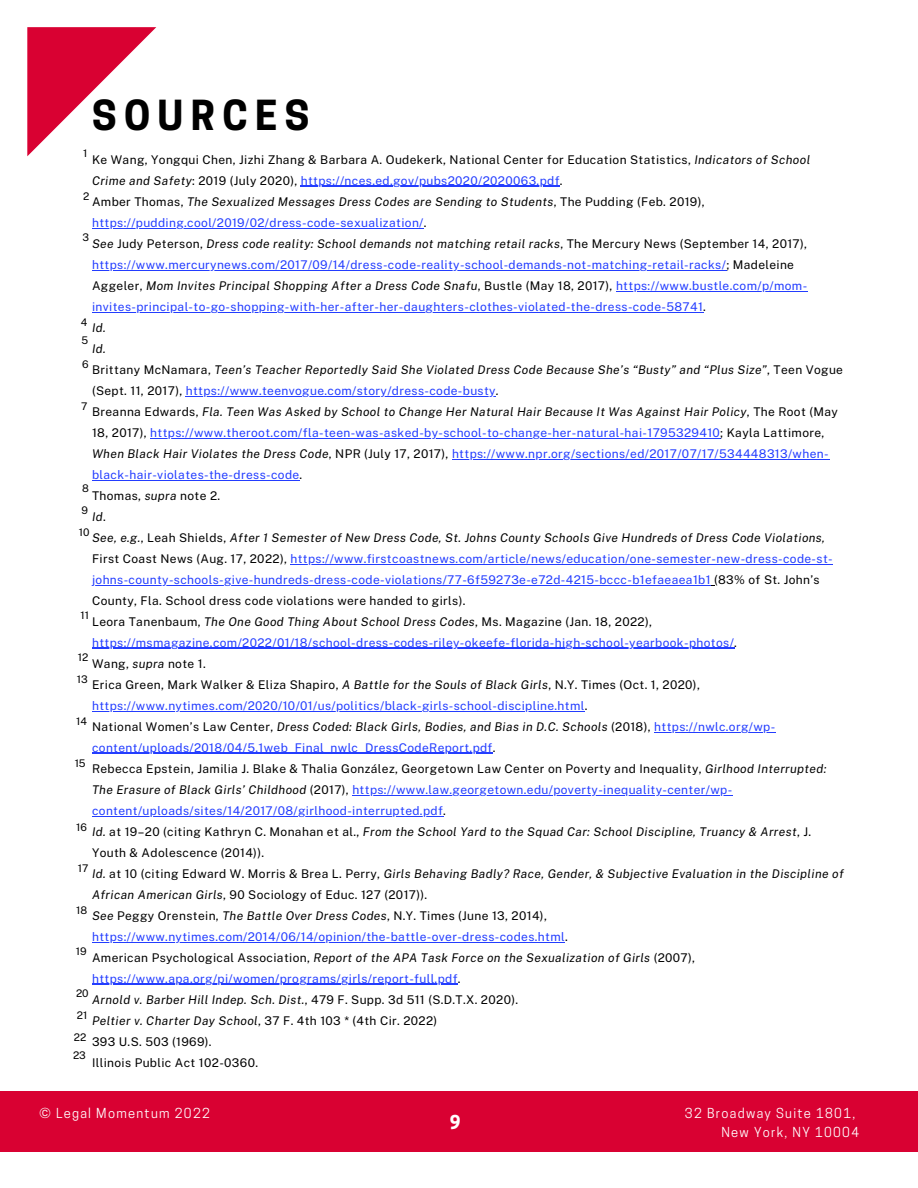
<style>
.page{position:relative;width:918px;height:1188px;background:#fff}
.page>*{position:absolute;margin:0;border:0;box-sizing:border-box;transform-origin:0 0}
.t1{font:700 38.85px "Cooper Hewitt";letter-spacing:.19em;color:#000}
.t2{font:700 18px "Cooper Hewitt";color:#fff}
.t3{font:12.9px/19.5px "Cooper Hewitt";letter-spacing:.1em;color:#fff}
.t4{font:12px/21px "Public Sans";letter-spacing:.03em;color:#233dff}
.t5{font:10.5px/22px "Public Sans";color:#000}
.s1{color:#000}
.s2{font-style:italic;color:#000}
</style>
<div class="page">
<hr style="left:301px;top:186px;width:259px;height:1px;background:#233dff">
<hr style="left:92px;top:228px;width:332px;height:1px;background:#233dff">
<hr style="left:92px;top:270px;width:634px;height:1px;background:#233dff">
<hr style="left:616px;top:291px;width:192px;height:1px;background:#233dff">
<hr style="left:92px;top:312px;width:611px;height:1px;background:#233dff">
<hr style="left:186px;top:396px;width:310px;height:1px;background:#233dff">
<hr style="left:150px;top:438px;width:570px;height:1px;background:#233dff">
<hr style="left:452px;top:459px;width:377px;height:1px;background:#233dff">
<hr style="left:92px;top:480px;width:208px;height:1px;background:#233dff">
<hr style="left:290px;top:564px;width:543px;height:1px;background:#233dff">
<hr style="left:92px;top:585px;width:619px;height:1px;background:#233dff">
<hr style="left:92px;top:648px;width:642px;height:1px;background:#233dff">
<hr style="left:92px;top:711px;width:493px;height:1px;background:#233dff">
<hr style="left:654px;top:732px;width:122px;height:1px;background:#233dff">
<hr style="left:92px;top:753px;width:401px;height:1px;background:#233dff">
<hr style="left:352px;top:795px;width:381px;height:1px;background:#233dff">
<hr style="left:92px;top:816px;width:351px;height:1px;background:#233dff">
<hr style="left:92px;top:942px;width:473px;height:1px;background:#233dff">
<hr style="left:92px;top:984px;width:366px;height:1px;background:#233dff">
<svg style="left:27px;top:27px;width:129px;height:129px"></svg>
<div style="left:0;top:1091px;width:918px;height:61px;background:#d90132"></div>
<h1 class="t1" style="left:92px;top:101px;width:219px">SOURCES</h1>
<p class="t4" style="left:92px;top:149px;width:753px"><span class="s1">Ke Wang, Yongqui Chen, Jizhi Zhang &amp; Barbara A. Oudekerk, National Center for Education Statistics,</span> <span class="s2">Indicators of School Crime and Safety</span><span class="s1">: 2019 (July 2020),</span> https://nces.ed.gov/pubs2020/2020063.pdf<span class="s1">.<br>Amber Thomas,</span> <span class="s2">The Sexualized Messages Dress Codes are Sending to Students</span><span class="s1">, The Pudding (Feb. 2019), </span>https://pudding.cool/2019/02/dress-code-sexualization/<span class="s1">.<br></span><span class="s2">See</span> <span class="s1">Judy Peterson,</span> <span class="s2">Dress code reality: School demands not matching retail racks</span><span class="s1">, The Mercury News (September 14, 2017), </span>https://www.mercurynews.com/2017/09/14/dress-code-reality-school-demands-not-matching-retail-racks/<span class="s1">; Madeleine Aggeler,</span> <span class="s2">Mom Invites Principal Shopping After a Dress Code Snafu</span><span class="s1">, Bustle (May 18, 2017),</span> https://www.bustle.com/p/mom&shy;invites-principal-to-go-shopping-with-her-after-her-daughters-clothes-violated-the-dress-code-58741<span class="s1">.<br></span><span class="s2">Id.<br>Id.<br></span><span class="s1">Brittany McNamara,</span> <span class="s2">Teen’s Teacher Reportedly Said She Violated Dress Code Because She’s “Busty” and “Plus Size”</span><span class="s1">, Teen Vogue (Sept. 11, 2017),</span> https://www.teenvogue.com/story/dress-code-busty<span class="s2">.<br></span><span class="s1">Breanna Edwards,</span> <span class="s2">Fla. Teen Was Asked by School to Change Her Natural Hair Because It Was Against Hair Policy</span><span class="s1">, The Root (May 18, 2017),</span> https://www.theroot.com/fla-teen-was-asked-by-school-to-change-her-natural-hai-1795329410<span class="s1">; Kayla Lattimore, </span><span class="s2">When Black Hair Violates the Dress Code</span><span class="s1">, NPR (July 17, 2017),</span> https://www.npr.org/sections/ed/2017/07/17/534448313/when&shy;black-hair-violates-the-dress-code<span class="s1">.<br>Thomas,</span> <span class="s2">supra</span> <span class="s1">note 2.<br></span><span class="s2">Id</span><span class="s1">.<br></span><span class="s2">See, e.g.</span><span class="s1">, Leah Shields,</span> <span class="s2">After 1 Semester of New Dress Code, St. Johns County Schools Give Hundreds of Dress Code Violations, </span><span class="s1">First Coast News (Aug. 17, 2022),</span> https://www.firstcoastnews.com/article/news/education/one-semester-new-dress-code-st&shy;johns-county-schools-give-hundreds-dress-code-violations/77-6f59273e-e72d-4215-bccc-b1efaeaea1b1 <span class="s1">(83% of St. John’s County, Fla. School dress code violations were handed to girls).<br>Leora Tanenbaum,</span> <span class="s2">The One Good Thing About School Dress Codes</span><span class="s1">, Ms. Magazine (Jan. 18, 2022), </span>https://msmagazine.com/2022/01/18/school-dress-codes-riley-okeefe-florida-high-school-yearbook-photos/<span class="s1">.<br>Wang,</span> <span class="s2">supra</span> <span class="s1">note 1.<br>Erica Green, Mark Walker &amp; Eliza Shapiro,</span> <span class="s2">A Battle for the Souls of Black Girls</span><span class="s1">, N.Y. Times (Oct. 1, 2020), </span>https://www.nytimes.com/2020/10/01/us/politics/black-girls-school-discipline.html<span class="s1">.<br>National Women’s Law Center,</span> <span class="s2">Dress Coded: Black Girls, Bodies, and Bias in D.C. Schools</span> <span class="s1">(2018),</span> https://nwlc.org/wp&shy;content/uploads/2018/04/5.1web_Final_nwlc_DressCodeReport.pdf<span class="s1">.<br>Rebecca Epstein, Jamilia J. Blake &amp; Thalia González, Georgetown Law Center on Poverty and Inequality,</span> <span class="s2">Girlhood Interrupted:<br>The Erasure of Black Girls’ Childhood</span> <span class="s1">(2017),</span> https://www.law.georgetown.edu/poverty-inequality-center/wp&shy;content/uploads/sites/14/2017/08/girlhood-interrupted.pdf<span class="s1">.<br></span><span class="s2">Id.</span> <span class="s1">at 19–20 (citing Kathryn C. Monahan et al.,</span> <span class="s2">From the School Yard to the Squad Car: School Discipline, Truancy &amp; Arrest</span><span class="s1">, J.<br>Youth &amp; Adolescence (2014)).<br></span><span class="s2">Id.</span> <span class="s1">at 10 (citing Edward W. Morris &amp; Brea L. Perry,</span> <span class="s2">Girls Behaving Badly? Race, Gender, &amp; Subjective Evaluation in the Discipline of African American Girls</span><span class="s1">, 90 Sociology of Educ. 127 (2017)).<br></span><span class="s2">See</span> <span class="s1">Peggy Orenstein,</span> <span class="s2">The Battle Over Dress Codes</span><span class="s1">, N.Y. Times (June 13, 2014), </span>https://www.nytimes.com/2014/06/14/opinion/the-battle-over-dress-codes.html<span class="s1">.<br>American Psychological Association,</span> <span class="s2">Report of the APA Task Force on the Sexualization of Girls</span> <span class="s1">(2007), </span>https://www.apa.org/pi/women/programs/girls/report-full.pdf<span class="s1">.<br></span><span class="s2">Arnold v. Barber Hill Indep. Sch. Dist.</span><span class="s1">, 479 F. Supp. 3d 511 (S.D.T.X. 2020).<br></span><span class="s2">Peltier v. Charter Day School</span><span class="s1">, 37 F. 4th 103 * (4th Cir. 2022)<br>393 U.S. 503 (1969).<br>Illinois Public Act 102-0360.</span></p>
<p class="t5" style="left:83px;top:142px;width:6px">1</p>
<p class="t5" style="left:83px;top:185px;width:8px">2</p>
<p class="t5" style="left:82px;top:226px;width:8px">3</p>
<p class="t5" style="left:81px;top:314px;width:9px;line-height:17.7px">4<br>5</p>
<p class="t5" style="left:82px;top:354px;width:8px">6</p>
<p class="t5" style="left:81px;top:395px;width:8px">7</p>
<p class="t5" style="left:82px;top:478px;width:8px">8</p>
<p class="t5" style="left:82px;top:499px;width:8px">9</p>
<p class="t5" style="left:79px;top:522px;width:12px">10</p>
<p class="t5" style="left:81px;top:604px;width:10px">11</p>
<p class="t5" style="left:78px;top:647px;width:12px">12</p>
<p class="t5" style="left:77px;top:669px;width:12px">13</p>
<p class="t5" style="left:76px;top:710px;width:12px">14</p>
<p class="t5" style="left:75px;top:752px;width:12px">15</p>
<p class="t5" style="left:76px;top:816px;width:12px">16</p>
<p class="t5" style="left:78px;top:857px;width:12px">17</p>
<p class="t5" style="left:76px;top:899px;width:13px">18</p>
<p class="t5" style="left:76px;top:940px;width:12px">19</p>
<p class="t5" style="left:74px;top:983px;width:17px">20<br>21<br>22</p>
<p class="t5" style="left:73px;top:1044px;width:14px">23</p>
<p class="t3" style="left:39px;top:1105px;width:172px">© Legal Momentum 2022</p>
<p class="t3" style="left:721px;top:1105px;width:139px;text-indent:-36px">32 Broadway Suite 1801,<br>New York, NY 10004</p>
<h2 class="t2" style="left:450px;top:1115px;width:12px">9</h2>
</div>
